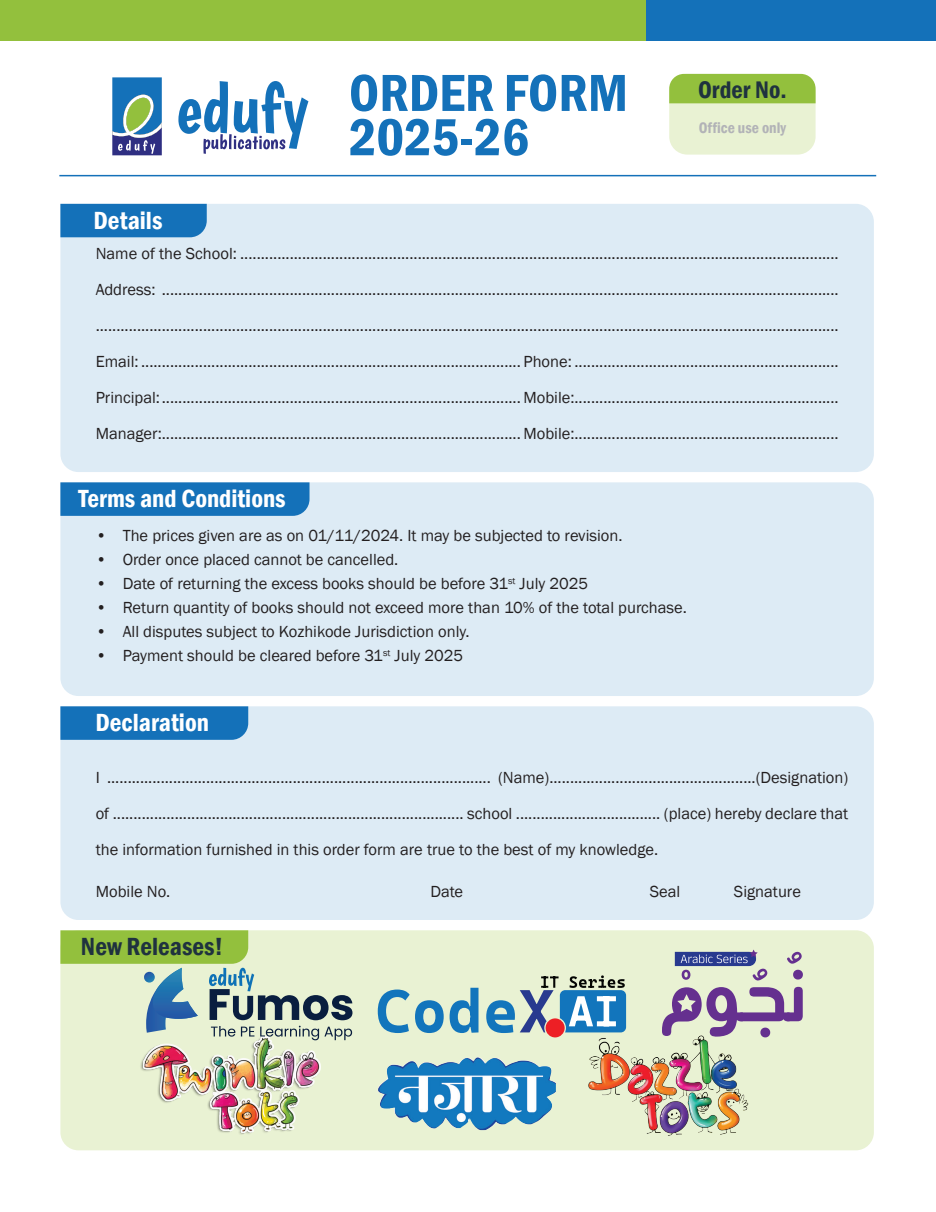
<style>
.page{position:relative;width:936px;height:1212px;background:#fff}
.page>*{position:absolute;margin:0;border:0;box-sizing:border-box;transform-origin:0 0}
.t1{font:600 condensed 54px/44.2px "Franklin Gothic";color:#1471b9}
.t2{font:600 condensed 25.5px "Franklin Gothic";color:#fff}
.t3{font:600 condensed 25.5px "Franklin Gothic";color:#1f323f}
.t4{font:600 condensed 24.75px "Franklin Gothic";color:#1f323f}
.t5{font:16.5px/36px "Franklin Gothic";color:#231f20;text-align:justify}
.t6{font:600 condensed 15.75px "Franklin Gothic";color:#b2b3b7}
</style>
<div class="page">
<div style="left:0;top:0;width:646px;height:40px;background:#93c03d"></div>
<div style="left:646px;top:0;width:289px;height:40px;background:#1471b9"></div>
<div style="left:669px;top:74px;width:146px;height:81px;background:#e9f2d3;border-radius:18px"></div>
<div style="left:669px;top:74px;width:146px;height:29px;background:#93c03d"></div>
<hr style="left:59px;top:175px;width:817px;height:1px;background:#1471b9">
<div style="left:60px;top:204px;width:813px;height:268px;background:#ddebf5"></div>
<div style="left:60px;top:482px;width:813px;height:214px;background:#ddebf5"></div>
<div style="left:60px;top:706px;width:813px;height:214px;background:#ddebf5"></div>
<div style="left:60px;top:930px;width:813px;height:220px;background:#e9f2d3;border-radius:18px"></div>
<div style="left:60px;top:204px;width:147px;height:33px;background:#1471b9"></div>
<div style="left:60px;top:482px;width:249px;height:34px;background:#1471b9"></div>
<svg style="left:60px;top:706px;width:188px;height:34px;background:#1974ba"></svg>
<svg style="left:178px;top:81px;width:130px;height:73px"></svg>
<svg style="left:112px;top:77px;width:50px;height:78px;background:#5284a5"></svg>
<img style="left:588px;top:1037px;width:177px;height:99px">
<img style="left:140px;top:1040px;width:181px;height:95px">
<img style="left:378px;top:1058px;width:90px;height:70px">
<img style="left:468px;top:1057px;width:88px;height:73px">
<svg style="left:378px;top:989px;width:31px;height:44px"></svg>
<svg style="left:415px;top:1000px;width:28px;height:33px"></svg>
<svg style="left:449px;top:988px;width:29px;height:45px"></svg>
<svg style="left:486px;top:975px;width:140px;height:58px"></svg>
<div style="left:545px;top:1018px;width:19px;height:19px;background:#ed1f25;border-radius:50%"></div>
<svg style="left:662px;top:949px;width:140px;height:88px"></svg>
<svg style="left:60px;top:930px;width:292px;height:110px"></svg>
<h2 class="t2" style="left:94px;top:203px;width:70px">Details</h2>
<h1 class="t1" style="left:349px;top:70px;width:281px">ORDER FORM<br>2025-26</h1>
<h3 class="t4" style="left:698px;top:73px;width:90px">Order No.</h3>
<p class="t6" style="left:698px;top:117px;width:89px">Office use only</p>
<p class="t5" style="left:96px;top:236px;width:744px">Name of the School: .................................................................................................................................................<br>Address: .................................................................................................................................................................... ....................................................................................................................................................................................<br>Email: ............................................................................................ Phone: ................................................................<br>Principal:....................................................................................... Mobile:................................................................<br>Manager:....................................................................................... Mobile:................................................................</p>
<h2 class="t2" style="left:78px;top:482px;width:209px">Terms and Conditions</h2>
<p class="t5" style="left:96px;top:518px;width:528px">• The prices given are as on 01/11/2024. It may be subjected to revision.</p>
<p class="t5" style="left:96px;top:542px;width:304px">• Order once placed cannot be cancelled.</p>
<p class="t5" style="left:96px;top:566px;width:494px">• Date of returning the excess books should be before 31<sup>st</sup> July 2025</p>
<p class="t5" style="left:96px;top:590px;width:592px">• Return quantity of books should not exceed more than 10% of the total purchase.</p>
<p class="t5" style="left:96px;top:614px;width:375px">• All disputes subject to Kozhikode Jurisdiction only.</p>
<p class="t5" style="left:96px;top:638px;width:369px">• Payment should be cleared before 31<sup>st</sup> July 2025</p>
<h2 class="t2" style="left:95px;top:706px;width:115px">Declaration</h2>
<p class="t5" style="left:96px;top:760px;width:754px">I ............................................................................................. (Name)..................................................(Designation) of ..................................................................................... school ................................... (place) hereby declare that the information furnished in this order form are true to the best of my knowledge.</p>
<p class="t5" style="left:96px;top:874px;width:76px">Mobile No.</p>
<p class="t5" style="left:430px;top:874px;width:34px">Date</p>
<p class="t5" style="left:649px;top:874px;width:32px">Seal</p>
<p class="t5" style="left:734px;top:874px;width:69px">Signature</p>
<h2 class="t3" style="left:81px;top:930px;width:144px">New Releases!</h2>
</div>
